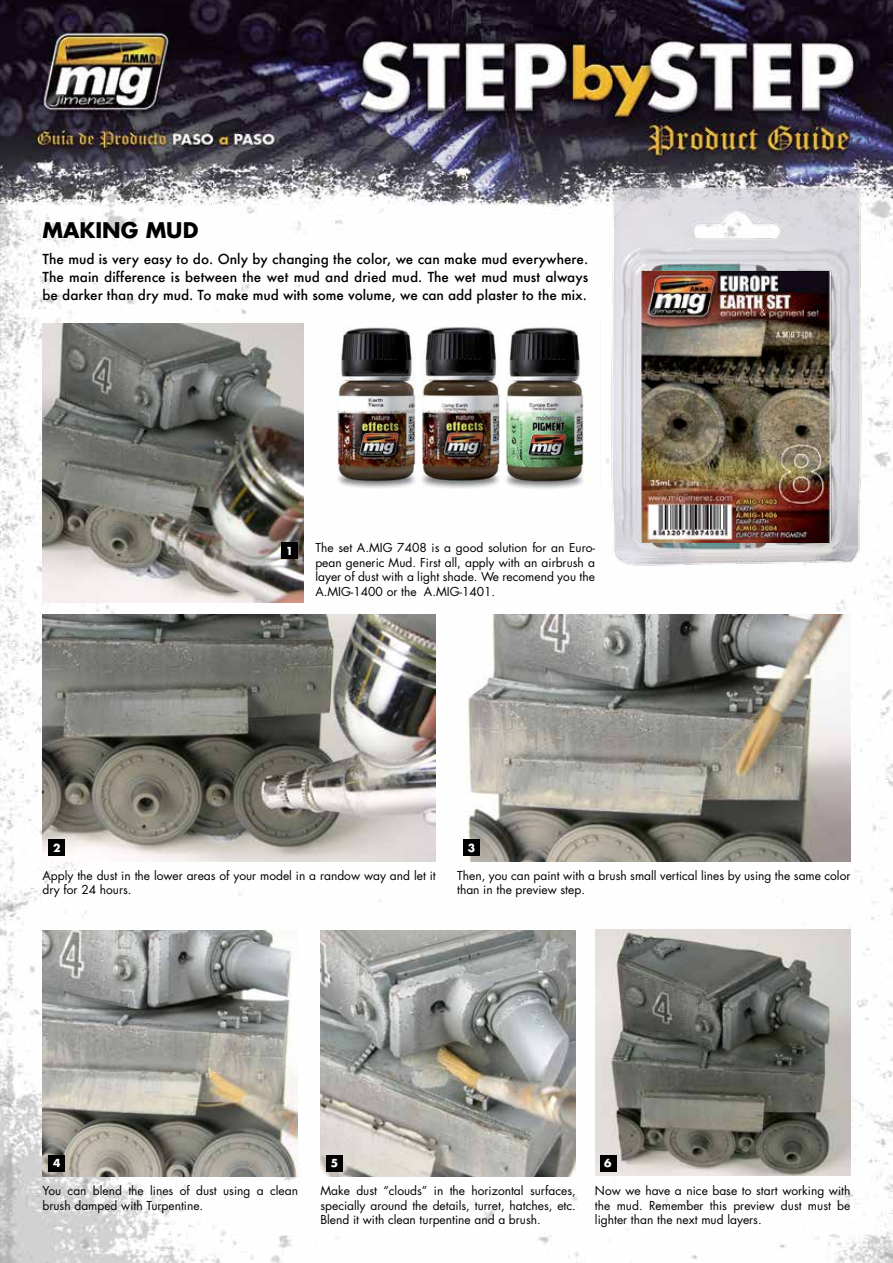
<style>
.page{position:relative;width:893px;height:1263px;background:#fff}
.page>*{position:absolute;margin:0;border:0;box-sizing:border-box;transform-origin:0 0}
.t1{font:700 21px "Futura Std";color:#000}
.t2{font:500 13.5px/18px "Futura";color:#000;text-align:justify}
.t3{font:12px/14.4px "Futura Std";color:#000}
.t4{font:700 10.8px "Futura Std";color:#fff}
</style>
<div class="page">
<img style="left:0;top:0;width:893px;height:1263px">
<img style="left:43px;top:614px;width:393px;height:247px">
<img style="left:43px;top:930px;width:255px;height:247px">
<img style="left:320px;top:930px;width:256px;height:247px">
<img style="left:595px;top:929px;width:255px;height:247px">
<img style="left:457px;top:614px;width:393px;height:247px">
<img style="left:314px;top:316px;width:274px;height:183px">
<img style="left:43px;top:324px;width:260px;height:278px">
<div style="left:281px;top:542px;width:17px;height:17px;background:#000"></div>
<div style="left:48px;top:839px;width:17px;height:17px;background:#000"></div>
<div style="left:48px;top:1155px;width:17px;height:17px;background:#000"></div>
<div style="left:326px;top:1155px;width:17px;height:17px;background:#000"></div>
<div style="left:600px;top:1155px;width:16px;height:17px;background:#000"></div>
<div style="left:463px;top:839px;width:17px;height:17px;background:#000"></div>
<img style="left:588px;top:168px;width:288px;height:417px">
<img style="left:642px;top:272px;width:188px;height:270px">
<h1 class="t1" style="left:43px;top:216px;width:157px">MAKING MUD</h1>
<p class="t2" style="left:43px;top:250px;width:547px">The mud is very easy to do. Only by changing the color, we can make mud everywhere.<br>The main difference is between the wet mud and dried mud. The wet mud must always be darker than dry mud. To make mud with some volume, we can add plaster to the mix.</p>
<p class="t4" style="left:53px;top:840px;width:9px">2</p>
<p class="t4" style="left:286px;top:544px;width:9px">1</p>
<p class="t3" style="left:315px;top:541px;width:281px;text-align:justify">The set A.MIG 7408 is a good solution for an Euro&shy;pean generic Mud. First all, apply with an airbrush a layer of dust with a light shade. We recomend you the A.MIG-1400 or the A.MIG-1401.</p>
<p class="t4" style="left:468px;top:840px;width:9px">3</p>
<p class="t3" style="left:43px;top:868px;width:395px">Apply the dust in the lower areas of your model in a randow way and let it dry for 24 hours.</p>
<p class="t3" style="left:457px;top:868px;width:395px">Then, you can paint with a brush small vertical lines by using the same color than in the preview step.</p>
<p class="t4" style="left:53px;top:1156px;width:9px">4</p>
<p class="t4" style="left:331px;top:1156px;width:9px">5</p>
<p class="t4" style="left:604px;top:1156px;width:9px">6</p>
<p class="t3" style="left:43px;top:1184px;width:257px">You can blend the lines of dust using a clean brush damped with Turpentine.</p>
<p class="t3" style="left:320px;top:1184px;width:257px;text-align:justify">Make dust “clouds” in the horizontal surfaces, specially around the details, turret, hatches, etc.<br>Blend it with clean turpentine and a brush.</p>
<p class="t3" style="left:595px;top:1184px;width:257px;text-align:justify">Now we have a nice base to start working with the mud. Remember this preview dust must be lighter than the next mud layers.</p>
</div>
